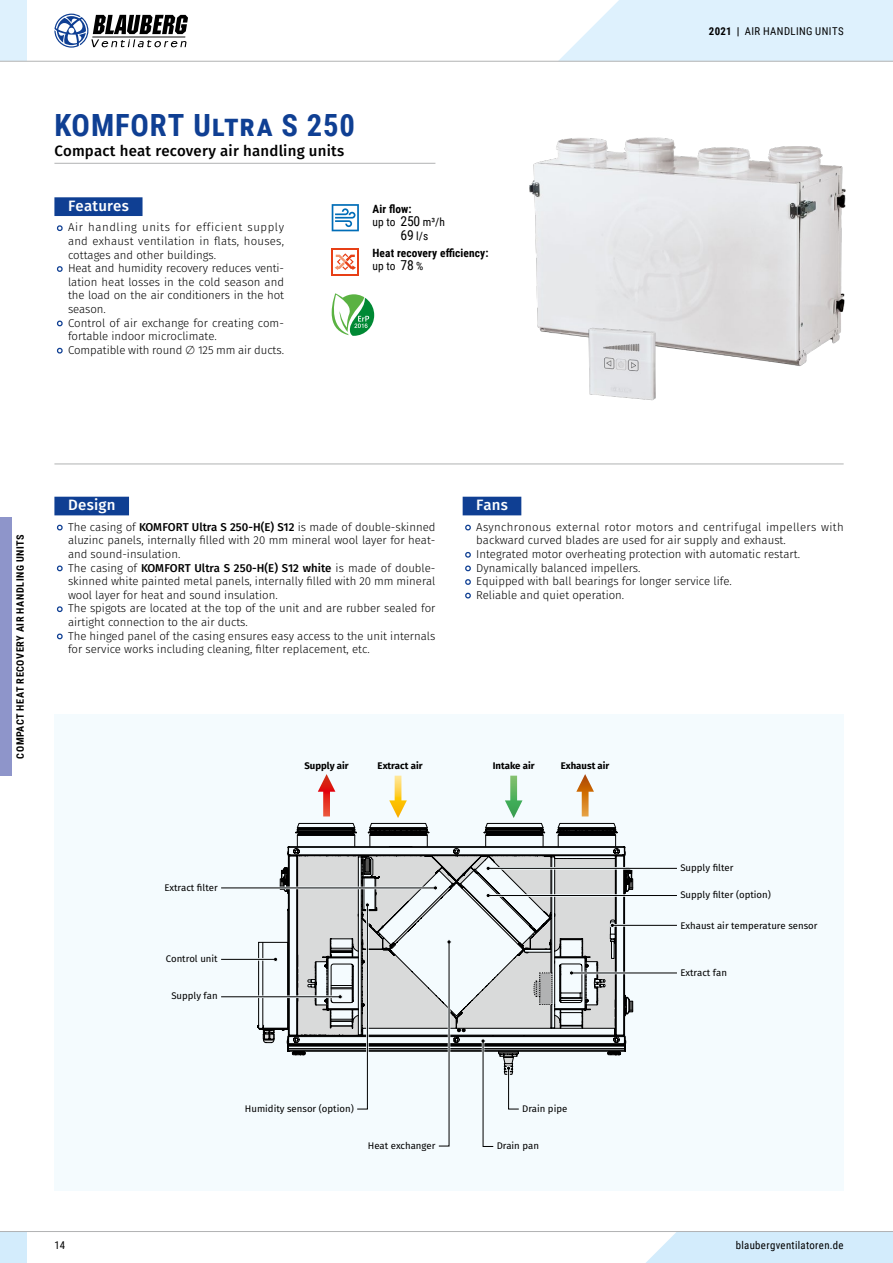
<style>
.page{position:relative;width:893px;height:1263px;background:#fff}
.page>*{position:absolute;margin:0;border:0;box-sizing:border-box;transform-origin:0 0}
.t1{font:700 30.6px "Roboto Condensed";letter-spacing:.03em;color:#0f3f93}
.t2{font:500 15px "Fira Sans";letter-spacing:.015em;color:#000}
.t3{font:500 15px "Fira Sans";letter-spacing:.015em;color:#fff}
.t4{font:300 11.4px/13.6px "Fira Sans";color:#000}
.t5{font:700 11.4px/13.6px "Roboto Condensed";letter-spacing:.01em;color:#000}
.t6{font:11.4px "Roboto Condensed";color:#000}
.t7{font:10.8px "Roboto Condensed";letter-spacing:.035em;color:#000}
.t8{font:700 10.2px "Roboto Condensed";letter-spacing:.055em;color:#000}
.t9{font:9.6px "Fira Sans";color:#000}
.t10{font:700 9.6px "Fira Sans";color:#000}
.s1{font-size:13.65px}
.s2{font-weight:400}
.s3{font-weight:400;font-size:13.65px}
.s4{font-weight:700}
.s5{font-weight:500}
</style>
<div class="page">
<img style="left:529px;top:137px;width:317px;height:229px">
<hr style="left:54px;top:163px;width:381px;height:1px;background:#b1b2b3">
<div style="left:54px;top:197px;width:89px;height:19px;background:#0f3f93"></div>
<svg style="left:56px;top:225px;width:7px;height:7px"></svg>
<svg style="left:57px;top:266px;width:6px;height:6px"></svg>
<svg style="left:56px;top:320px;width:7px;height:7px"></svg>
<svg style="left:56px;top:347px;width:7px;height:7px"></svg>
<img style="left:589px;top:327px;width:67px;height:74px">
<hr style="left:54px;top:463px;width:790px;height:1px;background:#b1b2b3">
<div style="left:54px;top:497px;width:75px;height:18px;background:#0f3f93"></div>
<svg style="left:56px;top:524px;width:7px;height:7px"></svg>
<svg style="left:56px;top:565px;width:7px;height:7px"></svg>
<svg style="left:56px;top:606px;width:7px;height:7px"></svg>
<svg style="left:56px;top:633px;width:7px;height:7px"></svg>
<div style="left:463px;top:497px;width:58px;height:18px;background:#0f3f93"></div>
<svg style="left:465px;top:524px;width:6px;height:7px"></svg>
<svg style="left:465px;top:552px;width:6px;height:6px"></svg>
<svg style="left:465px;top:565px;width:6px;height:7px"></svg>
<svg style="left:465px;top:579px;width:6px;height:6px"></svg>
<svg style="left:465px;top:592px;width:6px;height:7px"></svg>
<div style="left:54px;top:714px;width:790px;height:477px;background:#f4fbfe"></div>
<hr style="left:221px;top:887px;width:214px;height:1px;background:#000">
<hr style="left:221px;top:959px;width:55px;height:1px;background:#000">
<hr style="left:221px;top:996px;width:119px;height:1px;background:#000">
<hr style="left:571px;top:972px;width:106px;height:1px;background:#000">
<hr style="left:612px;top:925px;width:65px;height:1px;background:#000">
<hr style="left:488px;top:868px;width:189px;height:1px;background:#000">
<svg style="left:253px;top:774px;width:380px;height:373px"></svg>
<hr style="left:488px;top:895px;width:189px;height:1px;background:#000">
<svg style="left:332px;top:204px;width:27px;height:27px"></svg>
<div style="left:332px;top:248px;width:27px;height:27px;background:#e73f16"></div>
<div style="left:333px;top:250px;width:24px;height:24px;background:#fff"></div>
<svg style="left:335px;top:253px;width:21px;height:17px"></svg>
<svg style="left:332px;top:293px;width:42px;height:43px"></svg>
<div style="left:646px;top:1232px;width:247px;height:31px;background:#d3ecfc"></div>
<div style="left:0;top:1231px;width:27px;height:32px;background:#d3ecfc"></div>
<hr style="left:0;top:1231px;width:893px;height:1px;background:#b1b2b3">
<div style="left:0;top:0;width:27px;height:61px;background:#def1fd"></div>
<svg style="left:54px;top:14px;width:134px;height:34px"></svg>
<hr style="left:0;top:61px;width:893px;height:1px;background:#b1b2b3">
<svg style="left:558px;top:0;width:335px;height:62px;background:#e0f1fb"></svg>
<div style="left:0;top:517px;width:12px;height:259px;background:#8e95ca"></div>
<h1 class="t1" style="left:54px;top:104px;width:302px">KOMFORT Ultra S 250</h1>
<h2 class="t2" style="left:54px;top:141px;width:291px">Compact heat recovery air handling units</h2>
<h2 class="t3" style="left:68px;top:195px;width:63px">Features</h2>
<p class="t4" style="left:68px;top:221px;width:218px">Air handling units for efficient supply and exhaust ventilation in flats, houses, cottages and other buildings.<br>Heat and humidity recovery reduces venti&shy;lation heat losses in the cold season and the load on the air conditioners in the hot season.<br>Control of air exchange for creating com&shy;fortable indoor microclimate.<br>Compatible with round ∅ 125 mm air ducts.</p>
<p class="t5" style="left:372px;top:201px;width:41px">Air flow:</p>
<p class="t6" style="left:372px;top:214px;width:74px">up to <span class="s1">250</span> m³/h</p>
<p class="t6" style="left:401px;top:228px;width:29px"><span class="s1">69</span> l/s</p>
<p class="t5" style="left:372px;top:245px;width:117px">Heat recovery efficiency: <span class="s2">up to</span> <span class="s3">78</span> <span class="s2">%</span></p>
<p class="t7" style="left:709px;top:23px;width:136px"><span class="s4">2021 |</span> AIR HANDLING UNITS</p>
<p class="t8" style="left:13px;top:758px;width:226px;rotate:-90deg">COMPACT HEAT RECOVERY AIR HANDLING UNITS</p>
<h2 class="t3" style="left:68px;top:494px;width:49px">Design</h2>
<p class="t4" style="left:68px;top:521px;width:369px">The casing of <span class="s5">KOMFORT Ultra S 250-H(E) S12</span> is made of double-skinned aluzinc panels, internally filled with 20 mm mineral wool layer for heat&shy;and sound-insulation.<br>The casing of <span class="s5">KOMFORT Ultra S 250-H(E) S12 white</span> is made of double&shy;skinned white painted metal panels, internally filled with 20 mm mineral wool layer for heat and sound insulation.<br>The spigots are located at the top of the unit and are rubber sealed for airtight connection to the air ducts.<br>The hinged panel of the casing ensures easy access to the unit internals for service works including cleaning, filter replacement, etc.</p>
<h2 class="t3" style="left:476px;top:494px;width:33px">Fans</h2>
<p class="t4" style="left:476px;top:521px;width:369px">Asynchronous external rotor motors and centrifugal impellers with backward curved blades are used for air supply and exhaust.<br>Integrated motor overheating protection with automatic restart.<br>Dynamically balanced impellers.<br>Equipped with ball bearings for longer service life.<br>Reliable and quiet operation.</p>
<p class="t9" style="left:164px;top:881px;width:55px">Extract filter</p>
<p class="t9" style="left:166px;top:952px;width:53px">Control unit</p>
<p class="t9" style="left:171px;top:989px;width:48px">Supply fan</p>
<p class="t10" style="left:304px;top:759px;width:46px">Supply air</p>
<p class="t10" style="left:378px;top:759px;width:46px">Extract air</p>
<p class="t10" style="left:493px;top:759px;width:43px">Intake air</p>
<p class="t10" style="left:561px;top:759px;width:50px">Exhaust air</p>
<p class="t9" style="left:680px;top:861px;width:55px">Supply filter</p>
<p class="t9" style="left:680px;top:888px;width:92px">Supply filter (option)</p>
<p class="t9" style="left:680px;top:918px;width:139px">Exhaust air temperature sensor</p>
<p class="t9" style="left:680px;top:966px;width:48px">Extract fan</p>
<p class="t9" style="left:245px;top:1102px;width:110px">Humidity sensor (option)</p>
<p class="t9" style="left:522px;top:1102px;width:47px">Drain pipe</p>
<p class="t9" style="left:368px;top:1139px;width:69px">Heat exchanger</p>
<p class="t9" style="left:497px;top:1139px;width:44px">Drain pan</p>
<p class="t7" style="left:54px;top:1238px;width:12px">14</p>
<p class="t7" style="left:736px;top:1238px;width:109px">blaubergventilatoren.de</p>
</div>
